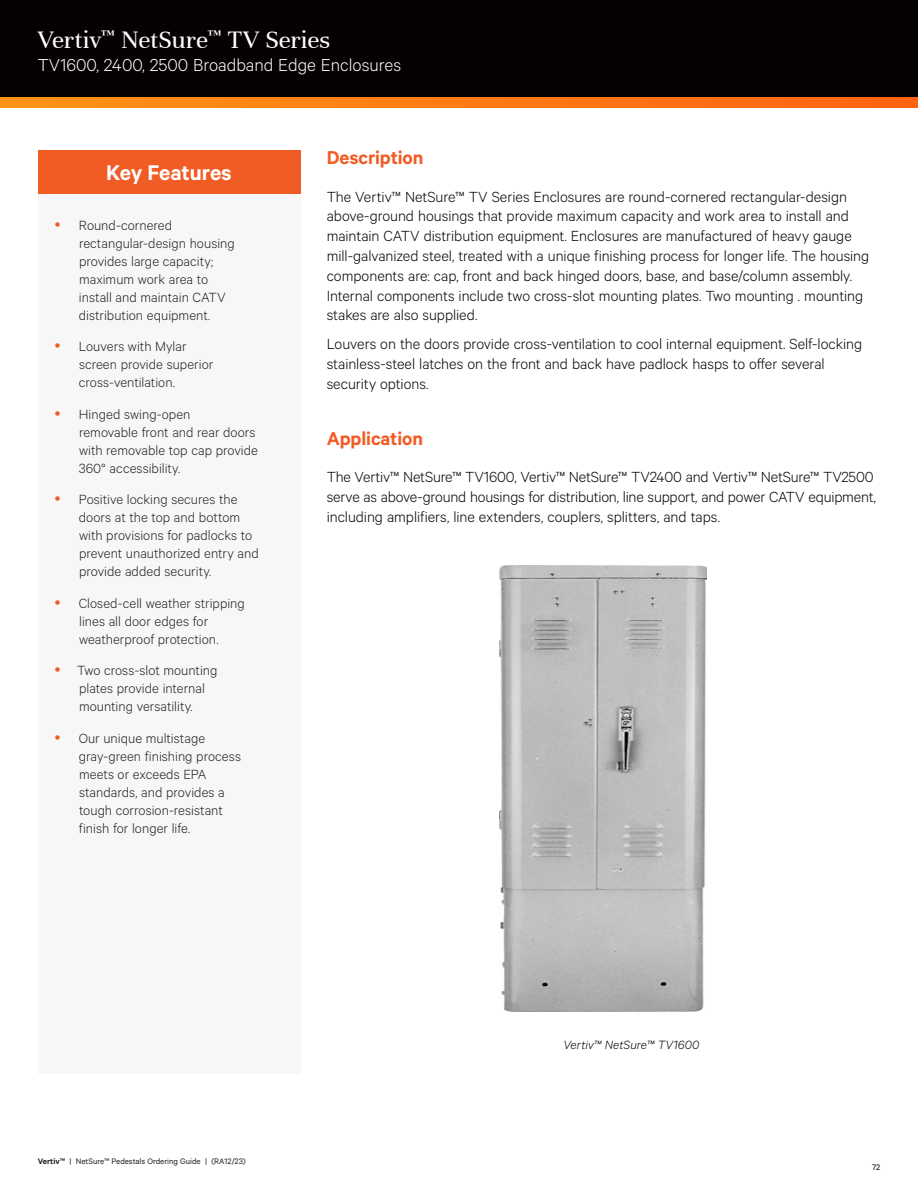
<style>
.page{position:relative;width:918px;height:1188px;background:#fff}
.page>*{position:absolute;margin:0;border:0;box-sizing:border-box;transform-origin:0 0}
.Vertiv_Cover_Title{font:27px "Unna";letter-spacing:-.005em;color:#fff}
.Orange_Box_Heading{font:600 24px "Calibre";letter-spacing:-.005em;color:#fff}
.Vertiv_Orange_Main_Heading{font:600 21px "Calibre";letter-spacing:-.005em;color:#f15b24}
.Vertiv_Cover_Title-2{font:300 19.5px "Calibre";color:#fff}
.Vertiv_Body_Text{font:300 16.5px/19.8px "Calibre";letter-spacing:-.005em;color:#060101}
.t1{font:300 15px/18px "Calibre";color:#231f20}
.Vertiv_Caption{font:italic 300 13.5px "Calibre";letter-spacing:.005em;color:#060101}
.Page_Number_Left{font:9px "Calibre";color:#231f20}
.Page_Number_Left-2{font:9px "Calibre";color:#060101}
.s1{font-weight:600}
</style>
<div class="page">
<div style="left:0;top:0;width:918px;height:108px;background:#060101"></div>
<svg style="left:0;top:98px;width:918px;height:10px;background:#ff7a14"></svg>
<div style="left:38px;top:194px;width:263px;height:879px;background:#f7f7f8"></div>
<div style="left:38px;top:150px;width:263px;height:44px;background:#f15b24"></div>
<img style="left:499px;top:565px;width:208px;height:446px">
<p class="Vertiv_Cover_Title" style="left:38px;top:24px;width:294px">Vertiv<sup>™</sup> NetSure<sup>™</sup> TV Series</p>
<p class="Vertiv_Cover_Title-2" style="left:38px;top:54px;width:365px">TV1600, 2400, 2500 Broadband Edge Enclosures</p>
<p class="Orange_Box_Heading" style="left:106px;top:158px;width:127px">Key Features</p>
<p class="t1" style="left:79px;top:215px;width:157px">Round-cornered rectangular-design housing provides large capacity; maximum work area to install and maintain CATV distribution equipment.</p>
<p class="t1" style="left:79px;top:337px;width:136px">Louvers with Mylar screen provide superior cross-ventilation.</p>
<p class="t1" style="left:79px;top:404px;width:181px">Hinged swing-open<br>removable front and rear doors with removable top cap provide<br>360° accessibility.</p>
<p class="t1" style="left:79px;top:490px;width:181px">Positive locking secures the doors at the top and bottom with provisions for padlocks to prevent unauthorized entry and provide added security.</p>
<p class="t1" style="left:79px;top:593px;width:168px">Closed-cell weather stripping lines all door edges for weatherproof protection.</p>
<p class="t1" style="left:77px;top:661px;width:142px">Two cross-slot mounting plates provide internal mounting versatility.</p>
<p class="t1" style="left:79px;top:728px;width:164px">Our unique multistage gray-green finishing process meets or exceeds EPA standards, and provides a tough corrosion-resistant finish for longer life.</p>
<p class="Vertiv_Orange_Main_Heading" style="left:327px;top:145px;width:98px">Description</p>
<p class="Vertiv_Body_Text" style="left:327px;top:186px;width:544px">The Vertiv™ NetSure™ TV Series Enclosures are round-cornered rectangular-design above-ground housings that provide maximum capacity and work area to install and maintain CATV distribution equipment. Enclosures are manufactured of heavy gauge mill-galvanized steel, treated with a unique finishing process for longer life. The housing components are: cap, front and back hinged doors, base, and base/column assembly.<br>Internal components include two cross-slot mounting plates. Two mounting . mounting stakes are also supplied.</p>
<p class="Vertiv_Body_Text" style="left:327px;top:333px;width:537px">Louvers on the doors provide cross-ventilation to cool internal equipment. Self-locking stainless-steel latches on the front and back have padlock hasps to offer several security options.</p>
<p class="Vertiv_Orange_Main_Heading" style="left:327px;top:425px;width:98px">Application</p>
<p class="Vertiv_Body_Text" style="left:327px;top:467px;width:551px">The Vertiv™ NetSure™ TV1600, Vertiv™ NetSure™ TV2400 and Vertiv™ NetSure™ TV2500 serve as above-ground housings for distribution, line support, and power CATV equipment, including amplifiers, line extenders, couplers, splitters, and taps.</p>
<p class="Page_Number_Left" style="left:38px;top:1156px;width:210px"><span class="s1">Vertiv™</span> | NetSure™ Pedestals Ordering Guide | (RA12/23)</p>
<p class="Vertiv_Caption" style="left:563px;top:1036px;width:138px">Vertiv™ NetSure™ TV1600</p>
<p class="Page_Number_Left-2" style="left:872px;top:1162px;width:10px">72</p>
</div>
